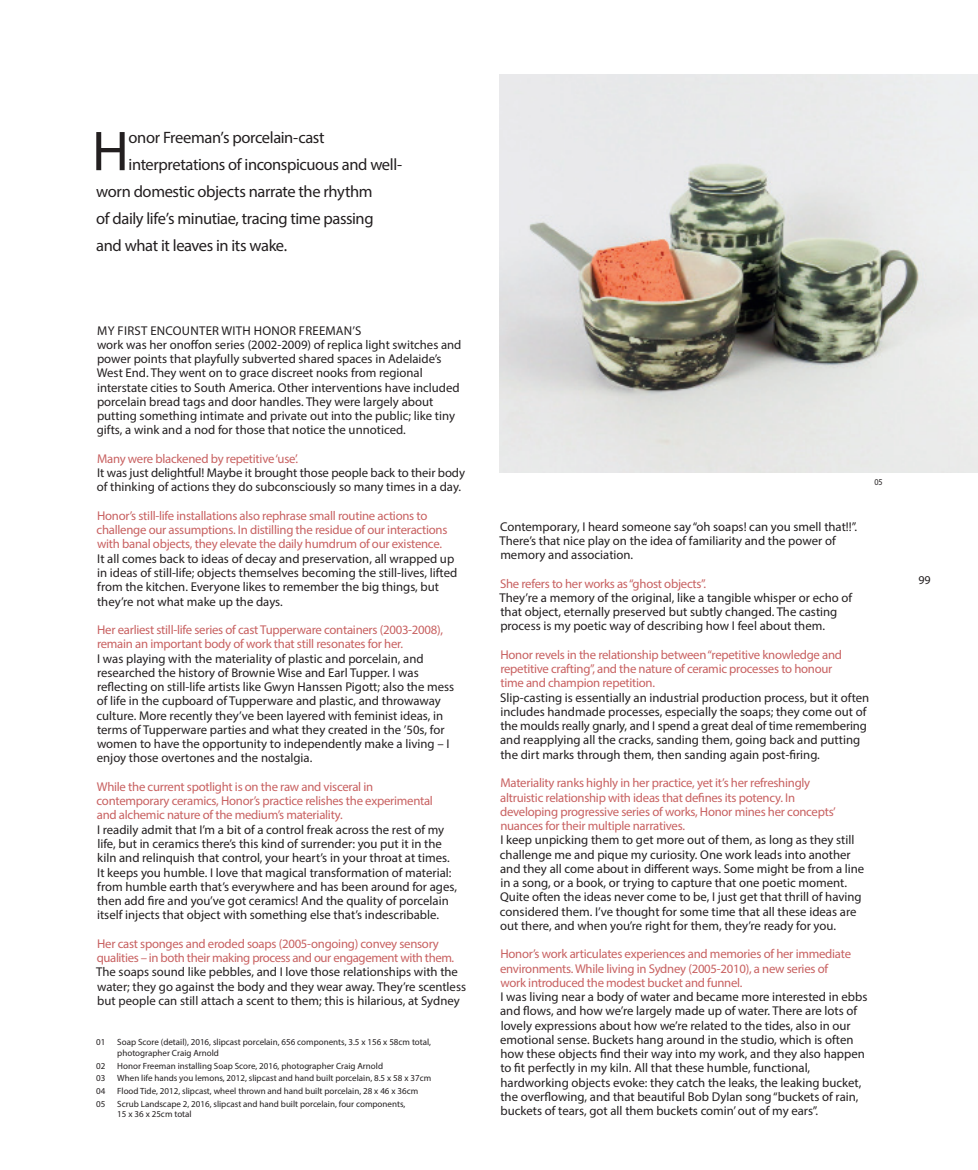
<style>
.page{position:relative;width:978px;height:1170px;background:#fff}
.page>*{position:absolute;margin:0;border:0;box-sizing:border-box;transform-origin:0 0}
.t1{font:56.55px "Myriad Pro";color:#231f20}
.t2{font:16.5px "Myriad Pro";letter-spacing:-.025em;color:#231f20}
.t3{font:12.75px/14.2px "Myriad Pro";color:#231f20}
.t4{font:12.75px/14.2px "Myriad Pro";letter-spacing:-.02em;color:#c86161}
.t5{font:12px "Myriad Pro";color:#231f20}
.t6{font:9px/10.5px "Myriad Pro";color:#231f20}
.t7{font:9px "Myriad Pro";color:#231f20;scale:.9 1}
</style>
<div class="page">
<img style="left:500px;top:74px;width:478px;height:398px">
<h1 class="t1" style="left:92px;top:116px;width:38px">H</h1>
<p class="t2" style="left:129px;top:127px;width:198px">onor Freeman’s porcelain-cast</p>
<p class="t2" style="left:129px;top:154px;width:275px">interpretations of inconspicuous and well-</p>
<p class="t2" style="left:96px;top:181px;width:278px">worn domestic objects narrate the rhythm</p>
<p class="t2" style="left:96px;top:208px;width:279px">of daily life’s minutiae, tracing time passing</p>
<p class="t2" style="left:96px;top:235px;width:192px">and what it leaves in its wake.</p>
<p class="t3" style="left:97px;top:323px;width:366px">MY FIRST ENCOUNTER WITH HONOR FREEMAN’S<br>work was her onoffon series (2002-2009) of replica light switches and power points that playfully subverted shared spaces in Adelaide’s West End. They went on to grace discreet nooks from regional interstate cities to South America. Other interventions have included porcelain bread tags and door handles. They were largely about putting something intimate and private out into the public; like tiny gifts, a wink and a nod for those that notice the unnoticed.</p>
<p class="t4" style="left:97px;top:451px;width:202px">Many were blackened by repetitive ‘use’.</p>
<p class="t3" style="left:97px;top:465px;width:370px">It was just delightful! Maybe it brought those people back to their body of thinking of actions they do subconsciously so many times in a day.</p>
<p class="t4" style="left:97px;top:508px;width:352px">Honor’s still-life installations also rephrase small routine actions to challenge our assumptions. In distilling the residue of our interactions with banal objects, they elevate the daily humdrum of our existence.</p>
<p class="t3" style="left:97px;top:551px;width:362px">It all comes back to ideas of decay and preservation, all wrapped up in ideas of still-life; objects themselves becoming the still-lives, lifted from the kitchen. Everyone likes to remember the big things, but they’re not what make up the days.</p>
<p class="t4" style="left:97px;top:622px;width:348px">Her earliest still-life series of cast Tupperware containers (2003-2008), remain an important body of work that still resonates for her.</p>
<p class="t3" style="left:97px;top:651px;width:359px">I was playing with the materiality of plastic and porcelain, and researched the history of Brownie Wise and Earl Tupper. I was reflecting on still-life artists like Gwyn Hanssen Pigott; also the mess of life in the cupboard of Tupperware and plastic, and throwaway culture. More recently they’ve been layered with feminist ideas, in terms of Tupperware parties and what they created in the ’50s, for women to have the opportunity to independently make a living – I enjoy those overtones and the nostalgia.</p>
<p class="t4" style="left:97px;top:779px;width:338px">While the current spotlight is on the raw and visceral in contemporary ceramics, Honor’s practice relishes the experimental and alchemic nature of the medium’s materiality.</p>
<p class="t3" style="left:97px;top:822px;width:361px">I readily admit that I’m a bit of a control freak across the rest of my life, but in ceramics there’s this kind of surrender: you put it in the kiln and relinquish that control, your heart’s in your throat at times.<br>It keeps you humble. I love that magical transformation of material: from humble earth that’s everywhere and has been around for ages, then add fire and you’ve got ceramics! And the quality of porcelain itself injects that object with something else that’s indescribable.</p>
<p class="t4" style="left:97px;top:936px;width:359px">Her cast sponges and eroded soaps (2005-ongoing) convey sensory qualities – in both their making process and our engagement with them.</p>
<p class="t3" style="left:96px;top:964px;width:371px">The soaps sound like pebbles, and I love those relationships with the water; they go against the body and they wear away. They’re scentless but people can still attach a scent to them; this is hilarious, at Sydney</p>
<p class="t6" style="left:96px;top:1036px;width:11px">01</p>
<p class="t6" style="left:117px;top:1036px;width:315px">Soap Score (detail), 2016, slipcast porcelain, 656 components, 3.5 x 156 x 58cm total, photographer Craig Arnold</p>
<p class="t6" style="left:96px;top:1060px;width:11px">02</p>
<p class="t6" style="left:117px;top:1060px;width:267px">Honor Freeman installing Soap Score, 2016, photographer Craig Arnold</p>
<p class="t6" style="left:96px;top:1072px;width:11px">03</p>
<p class="t6" style="left:117px;top:1072px;width:315px">When life hands you lemons, 2012, slipcast and hand built porcelain, 8.5 x 58 x 37cm</p>
<p class="t6" style="left:96px;top:1085px;width:11px">04</p>
<p class="t6" style="left:117px;top:1085px;width:303px">Flood Tide, 2012, slipcast, wheel thrown and hand built porcelain, 28 x 46 x 36cm</p>
<p class="t6" style="left:96px;top:1097px;width:11px">05</p>
<p class="t6" style="left:117px;top:1097px;width:290px">Scrub Landscape 2, 2016, slipcast and hand built porcelain, four components,<br>15 x 36 x 25cm total</p>
<p class="t7" style="left:874px;top:476px;width:11px">05</p>
<p class="t3" style="left:500px;top:519px;width:359px">Contemporary, I heard someone say “oh soaps! can you smell that!!”.<br>There’s that nice play on the idea of familiarity and the power of memory and association.</p>
<p class="t4" style="left:500px;top:576px;width:208px">She refers to her works as “ghost objects”.</p>
<p class="t3" style="left:500px;top:590px;width:354px">They’re a memory of the original, like a tangible whisper or echo of that object, eternally preserved but subtly changed. The casting process is my poetic way of describing how I feel about them.</p>
<p class="t4" style="left:500px;top:647px;width:343px">Honor revels in the relationship between “repetitive knowledge and repetitive crafting”, and the nature of ceramic processes to honour time and champion repetition.</p>
<p class="t3" style="left:500px;top:690px;width:371px">Slip-casting is essentially an industrial production process, but it often includes handmade processes, especially the soaps; they come out of the moulds really gnarly, and I spend a great deal of time remembering and reapplying all the cracks, sanding them, going back and putting the dirt marks through them, then sanding again post-firing.</p>
<p class="t4" style="left:500px;top:775px;width:337px">Materiality ranks highly in her practice, yet it’s her refreshingly altruistic relationship with ideas that defines its potency. In developing progressive series of works, Honor mines her concepts’ nuances for their multiple narratives.</p>
<p class="t3" style="left:500px;top:832px;width:366px">I keep unpicking them to get more out of them, as long as they still challenge me and pique my curiosity. One work leads into another and they all come about in different ways. Some might be from a line in a song, or a book, or trying to capture that one poetic moment.<br>Quite often the ideas never come to be, I just get that thrill of having considered them. I’ve thought for some time that all these ideas are out there, and when you’re right for them, they’re ready for you.</p>
<p class="t4" style="left:500px;top:946px;width:352px">Honor’s work articulates experiences and memories of her immediate environments. While living in Sydney (2005-2010), a new series of work introduced the modest bucket and funnel.</p>
<p class="t3" style="left:500px;top:989px;width:369px">I was living near a body of water and became more interested in ebbs and flows, and how we’re largely made up of water. There are lots of lovely expressions about how we’re related to the tides, also in our emotional sense. Buckets hang around in the studio, which is often how these objects find their way into my work, and they also happen to fit perfectly in my kiln. All that these humble, functional, hardworking objects evoke: they catch the leaks, the leaking bucket, the overflowing, and that beautiful Bob Dylan song “buckets of rain, buckets of tears, got all them buckets comin’ out of my ears”.</p>
<p class="t5" style="left:918px;top:573px;width:14px">99</p>
</div>
